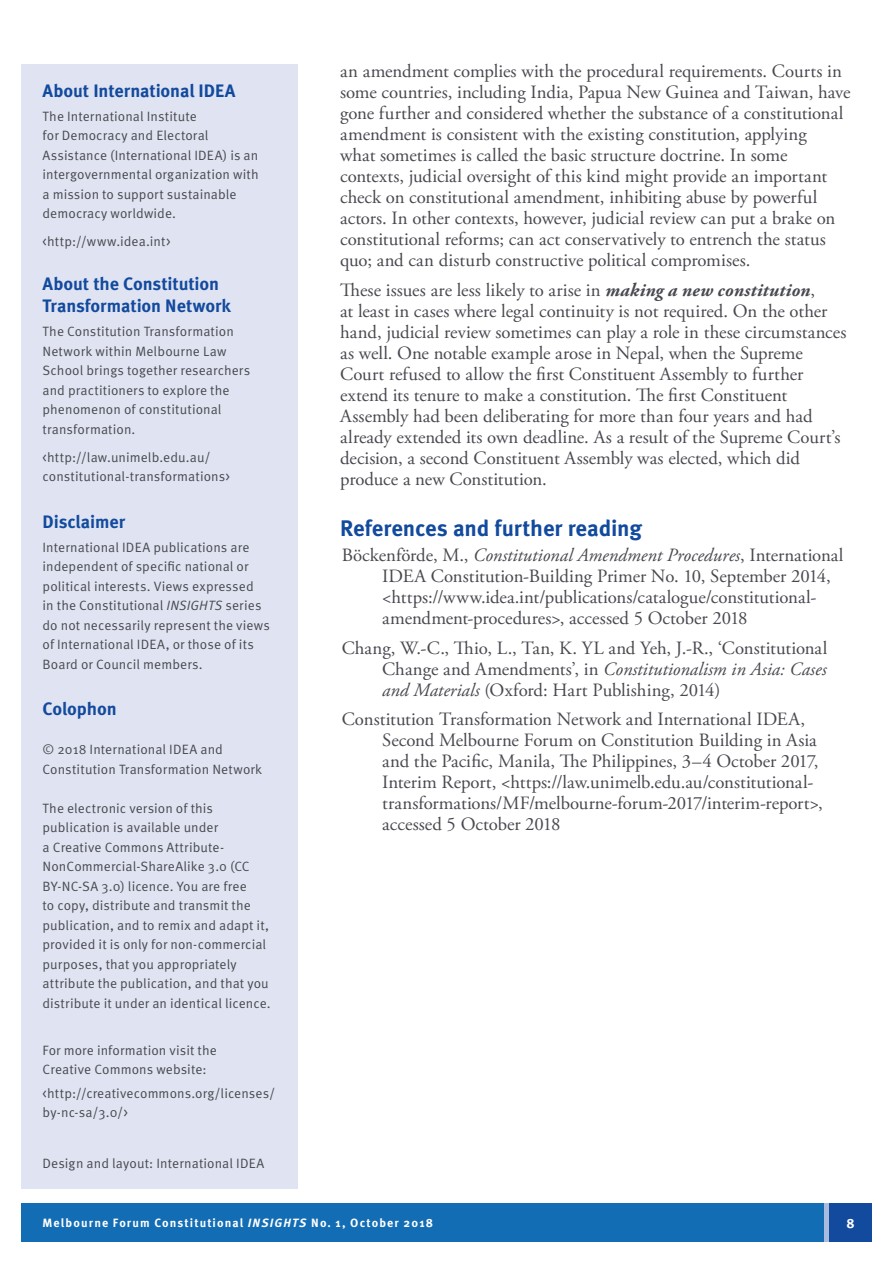
<style>
.page{position:relative;width:893px;height:1263px;background:#fff}
.page>*{position:absolute;margin:0;border:0;box-sizing:border-box;transform-origin:0 0}
.Title_level1{font:700 22.5px "Meta OT";letter-spacing:-.01em;color:#124a9e}
.Paragraph-indenting{font:18.75px/21px "Adobe Garamond Pro";color:#484950}
.Paragraph-first{font:18.75px/21px "Adobe Garamond Pro";color:#484950}
.Sidebar_title{font:700 18px/22.5px "Meta OT";letter-spacing:-.005em;color:#124a9e}
.Sidebar_para_1{font:700 18px "Meta OT";letter-spacing:-.01em;color:#124a9e}
.Sidebar_para_1-2{font:13.5px/19.5px "Meta OT Norm";letter-spacing:.005em;color:#484950}
.Sidebar_title-2{font:13.5px/19.5px "Meta OT Norm";letter-spacing:.005em;color:#484950}
.t1{font:700 13.5px "Meta OT";color:#fff}
.t2{font:700 12px "Meta OT";letter-spacing:.09em;color:#fff}
.s1{font-family:"Meta OT Norm Ita"}
.s2{font-weight:700;font-style:italic}
.s3{font-style:italic}
</style>
<div class="page">
<div style="left:829px;top:1203px;width:43px;height:39px;background:#124a9e"></div>
<div style="left:21px;top:1203px;width:803px;height:39px;background:#136db4"></div>
<div style="left:21px;top:64px;width:277px;height:1124px;background:#e0e3f1"></div>
<p class="Sidebar_title" style="left:43px;top:80px;width:195px">About International IDEA</p>
<p class="Sidebar_para_1-2" style="left:43px;top:106px;width:218px">The International Institute<br>for Democracy and Electoral<br>Assistance (International IDEA) is an intergovernmental organization with a mission to support sustainable democracy worldwide.</p>
<p class="Sidebar_para_1-2" style="left:43px;top:232px;width:130px">&lt;http://www.idea.int&gt;</p>
<p class="Sidebar_title" style="left:43px;top:273px;width:190px">About the Constitution<br>Transformation Network</p>
<p class="Sidebar_para_1-2" style="left:43px;top:322px;width:209px">The Constitution Transformation<br>Network within Melbourne Law<br>School brings together researchers and practitioners to explore the phenomenon of constitutional transformation.</p>
<p class="Sidebar_para_1-2" style="left:43px;top:447px;width:189px">&lt;http://law.unimelb.edu.au/ constitutional-transformations&gt;</p>
<p class="Sidebar_title" style="left:43px;top:511px;width:84px">Disclaimer</p>
<p class="Sidebar_para_1-2" style="left:43px;top:537px;width:229px">International IDEA publications are independent of specific national or political interests. Views expressed<br>in the Constitutional <span class="s1">INSIGHTS</span> series do not necessarily represent the views of International IDEA, or those of its Board or Council members.</p>
<p class="Sidebar_para_1" style="left:43px;top:698px;width:76px">Colophon</p>
<p class="Sidebar_para_1-2" style="left:43px;top:740px;width:221px">© 2018 International IDEA and<br>Constitution Transformation Network</p>
<p class="Sidebar_para_1-2" style="left:43px;top:799px;width:230px">The electronic version of this publication is available under<br>a Creative Commons Attribute-NonCommercial-ShareAlike 3.0 (CC BY-NC-SA 3.0) licence. You are free<br>to copy, distribute and transmit the publication, and to remix and adapt it, provided it is only for non-commercial purposes, that you appropriately attribute the publication, and that you distribute it under an identical licence.</p>
<p class="Sidebar_title-2" style="left:43px;top:1040px;width:176px">For more information visit the<br>Creative Commons website:</p>
<p class="Sidebar_title-2" style="left:43px;top:1084px;width:234px">&lt;http://creativecommons.org/licenses/ by-nc-sa/3.0/&gt;</p>
<p class="Sidebar_title-2" style="left:43px;top:1154px;width:223px">Design and layout: International IDEA</p>
<p class="Paragraph-indenting" style="left:340px;top:62px;width:512px">an amendment complies with the procedural requirements. Courts in some countries, including India, Papua New Guinea and Taiwan, have gone further and considered whether the substance of a constitutional amendment is consistent with the existing constitution, applying<br>what sometimes is called the basic structure doctrine. In some contexts, judicial oversight of this kind might provide an important check on constitutional amendment, inhibiting abuse by powerful actors. In other contexts, however, judicial review can put a brake on constitutional reforms; can act conservatively to entrench the status quo; and can disturb constructive political compromises.</p>
<p class="Paragraph-indenting" style="left:340px;top:280px;width:508px">These issues are less likely to arise in <span class="s2">making a new constitution</span>,<br>at least in cases where legal continuity is not required. On the other hand, judicial review sometimes can play a role in these circumstances as well. One notable example arose in Nepal, when the Supreme Court refused to allow the first Constituent Assembly to further extend its tenure to make a constitution. The first Constituent Assembly had been deliberating for more than four years and had already extended its own deadline. As a result of the Supreme Court’s decision, a second Constituent Assembly was elected, which did produce a new Constitution.</p>
<p class="Title_level1" style="left:340px;top:514px;width:303px">References and further reading</p>
<p class="Paragraph-first" style="left:382px;top:545px;width:463px;text-indent:-40px">Böckenförde, M., <span class="s3">Constitutional Amendment Procedures</span>, International IDEA Constitution-Building Primer No. 10, September 2014, &lt;https://www.idea.int/publications/catalogue/constitutional&shy;amendment-procedures&gt;, accessed 5 October 2018</p>
<p class="Paragraph-first" style="left:382px;top:638px;width:447px;text-align:justify;text-indent:-40px">Chang, W.-C., Thio, L., Tan, K. YL and Yeh, J.-R., ‘Constitutional Change and Amendments’, in <span class="s3">Constitutionalism in Asia: Cases and Materials</span> (Oxford: Hart Publishing, 2014)</p>
<p class="Paragraph-first" style="left:382px;top:709px;width:442px;text-indent:-40px">Constitution Transformation Network and International IDEA, Second Melbourne Forum on Constitution Building in Asia and the Pacific, Manila, The Philippines, 3–4 October 2017, Interim Report, &lt;https://law.unimelb.edu.au/constitutional&shy;transformations/MF/melbourne-forum-2017/interim-report&gt;, accessed 5 October 2018</p>
<p class="t2" style="left:43px;top:1215px;width:392px">Melbourne Forum Constitutional <span class="s3">INSIGHTS</span> No. 1, October 2018</p>
<p class="t1" style="left:846px;top:1214px;width:10px">8</p>
</div>
